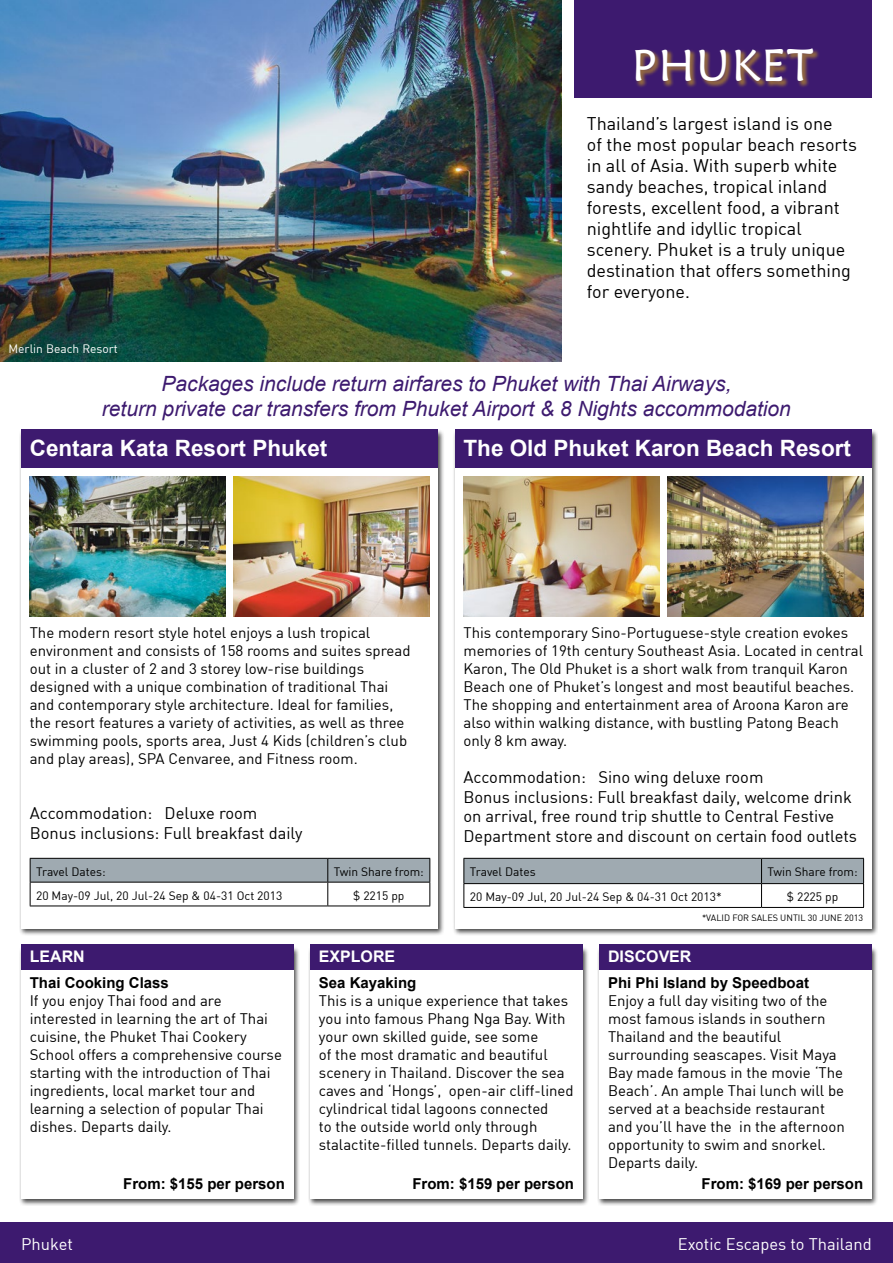
<style>
.page{position:relative;width:893px;height:1263px;background:#fff}
.page>*{position:absolute;margin:0;border:0;box-sizing:border-box;transform-origin:0 0}
.t1{font:44.55px "Maiandra GD";letter-spacing:.05em;color:#fff}
.t2{font:700 22.5px "Arial";color:#fff}
.t3{font:italic 21px/25.5px "Arial";color:#3d1a6f;text-align:center}
.t4{font:18px/21px "DIN";color:#000}
.t5{font:16.5px/19.5px "DIN";color:#000}
.t6{font:16.5px "DIN";color:#fff}
.t7{font:700 15.9px "Arial";color:#fff}
.t8{font:15px/18px "DIN";color:#000}
.t9{font:700 15px "Arial";color:#000}
.t10{font:12px "DIN";color:#000}
.t11{font:12px "DIN";color:#fff}
.t12{font:9px "DIN";color:#000}
</style>
<div class="page">
<div style="left:574px;top:0;width:298px;height:98px;background:#3d1a6f"></div>
<div style="left:0;top:1222px;width:893px;height:41px;background:#3d1a6f"></div>
<img style="left:0;top:0;width:561px;height:361px">
<div style="left:19px;top:429px;width:425px;height:507px;background:#000;opacity:.73"></div>
<div style="left:21px;top:432px;width:417px;height:497px;background:#fff"></div>
<div style="left:21px;top:429px;width:417px;height:39px;background:#3d1a6f"></div>
<img style="left:234px;top:476px;width:195px;height:141px">
<img style="left:30px;top:476px;width:195px;height:141px">
<hr style="left:30px;top:905px;width:298px;height:1px;background:#000">
<hr style="left:328px;top:905px;width:102px;height:1px;background:#000">
<svg style="left:30px;top:858px;width:400px;height:47px"></svg>
<hr style="left:30px;top:882px;width:298px;height:1px;background:#000">
<hr style="left:328px;top:882px;width:102px;height:1px;background:#000">
<div style="left:453px;top:429px;width:425px;height:507px;background:#000;opacity:.73"></div>
<div style="left:455px;top:432px;width:417px;height:497px;background:#fff"></div>
<div style="left:455px;top:429px;width:417px;height:39px;background:#3d1a6f"></div>
<img style="left:668px;top:476px;width:195px;height:141px">
<img style="left:463px;top:476px;width:196px;height:141px">
<svg style="left:463px;top:858px;width:401px;height:49px"></svg>
<hr style="left:463px;top:907px;width:298px;height:1px;background:#000">
<hr style="left:761px;top:907px;width:103px;height:1px;background:#000">
<div style="left:19px;top:946px;width:281px;height:260px;background:#000;opacity:.73"></div>
<div style="left:21px;top:948px;width:272px;height:251px;background:#fff"></div>
<div style="left:21px;top:944px;width:272px;height:25px;background:#3d1a6f"></div>
<div style="left:308px;top:946px;width:282px;height:260px;background:#000;opacity:.73"></div>
<div style="left:310px;top:948px;width:273px;height:251px;background:#fff"></div>
<div style="left:310px;top:944px;width:273px;height:25px;background:#3d1a6f"></div>
<div style="left:597px;top:946px;width:282px;height:260px;background:#000;opacity:.73"></div>
<div style="left:600px;top:948px;width:272px;height:251px;background:#fff"></div>
<div style="left:600px;top:944px;width:272px;height:25px;background:#3d1a6f"></div>
<div style="left:635px;top:49px;width:185px;height:40px;background:#ffcb05;opacity:.44"></div>
<h1 class="t1" style="left:632px;top:38px;width:183px">PHUKET</h1>
<p class="t11" style="left:9px;top:341px;width:111px">Merlin Beach Resort</p>
<p class="t4" style="left:587px;top:113px;width:272px">Thailand’s largest island is one<br>of the most popular beach resorts in all of Asia. With superb white sandy beaches, tropical inland forests, excellent food, a vibrant nightlife and idyllic tropical scenery. Phuket is a truly unique destination that offers something for everyone.</p>
<h3 class="t3" style="left:102px;top:371px;width:690px">Packages include return airfares to Phuket with Thai Airways,<br>return private car transfers from Phuket Airport &amp; 8 Nights accommodation</h3>
<h2 class="t2" style="left:30px;top:433px;width:299px">Centara Kata Resort Phuket</h2>
<h2 class="t2" style="left:463px;top:433px;width:389px">The Old Phuket Karon Beach Resort</h2>
<p class="t8" style="left:30px;top:623px;width:382px">The modern resort style hotel enjoys a lush tropical environment and consists of 158 rooms and suites spread out in a cluster of 2 and 3 storey low-rise buildings designed with a unique combination of traditional Thai and contemporary style architecture. Ideal for families, the resort features a variety of activities, as well as three swimming pools, sports area, Just 4 Kids (children’s club and play areas), SPA Cenvaree, and Fitness room.</p>
<p class="t5" style="left:30px;top:803px;width:274px">Accommodation: Deluxe room<br>Bonus inclusions: Full breakfast daily</p>
<p class="t10" style="left:36px;top:864px;width:71px">Travel Dates:</p>
<p class="t10" style="left:334px;top:864px;width:92px">Twin Share from:</p>
<p class="t10" style="left:36px;top:888px;width:248px">20 May-09 Jul, 20 Jul-24 Sep &amp; 04-31 Oct 2013</p>
<p class="t10" style="left:353px;top:888px;width:53px">$ 2215 pp</p>
<p class="t8" style="left:463px;top:623px;width:401px">This contemporary Sino-Portuguese-style creation evokes memories of 19th century Southeast Asia. Located in central Karon, The Old Phuket is a short walk from tranquil Karon Beach one of Phuket’s longest and most beautiful beaches.<br>The shopping and entertainment area of Aroona Karon are also within walking distance, with bustling Patong Beach only 8 km away.</p>
<p class="t5" style="left:463px;top:767px;width:395px">Accommodation: Sino wing deluxe room<br>Bonus inclusions: Full breakfast daily, welcome drink on arrival, free round trip shuttle to Central Festive Department store and discount on certain food outlets</p>
<p class="t10" style="left:470px;top:864px;width:67px">Travel Dates</p>
<p class="t10" style="left:767px;top:864px;width:92px">Twin Share from:</p>
<p class="t10" style="left:470px;top:890px;width:253px">20 May-09 Jul, 20 Jul-24 Sep &amp; 04-31 Oct 2013*</p>
<p class="t10" style="left:787px;top:890px;width:53px">$ 2225 pp</p>
<p class="t12" style="left:702px;top:912px;width:15px">*Valid</p>
<p class="t12" style="left:732px;top:912px;width:7px">for</p>
<p class="t12" style="left:751px;top:912px;width:7px">sales</p>
<p class="t12" style="left:780px;top:912px;width:12px">until</p>
<p class="t12" style="left:808px;top:912px;width:57px">30 June 2013</p>
<p class="t7" style="left:30px;top:946px;width:57px">LEARN</p>
<p class="t9" style="left:30px;top:972px;width:141px">Thai Cooking Class</p>
<p class="t8" style="left:30px;top:991px;width:254px">If you enjoy Thai food and are interested in learning the art of Thai cuisine, the Phuket Thai Cookery School offers a comprehensive course starting with the introduction of Thai ingredients, local market tour and learning a selection of popular Thai dishes. Departs daily.</p>
<p class="t9" style="left:123px;top:1173px;width:163px">From: $155 per person</p>
<p class="t7" style="left:319px;top:946px;width:78px">EXPLORE</p>
<p class="t9" style="left:319px;top:972px;width:99px">Sea Kayaking</p>
<p class="t8" style="left:319px;top:991px;width:256px">This is a unique experience that takes you into famous Phang Nga Bay. With your own skilled guide, see some<br>of the most dramatic and beautiful scenery in Thailand. Discover the sea caves and ‘Hongs’, open-air cliff-lined cylindrical tidal lagoons connected<br>to the outside world only through stalactite-filled tunnels. Departs daily.</p>
<p class="t9" style="left:412px;top:1173px;width:163px">From: $159 per person</p>
<p class="t7" style="left:608px;top:946px;width:85px">DISCOVER</p>
<p class="t9" style="left:608px;top:972px;width:202px">Phi Phi Island by Speedboat</p>
<p class="t8" style="left:608px;top:991px;width:238px">Enjoy a full day visiting two of the most famous islands in southern<br>Thailand and the beautiful surrounding seascapes. Visit Maya<br>Bay made famous in the movie ‘The<br>Beach’. An ample Thai lunch will be served at a beachside restaurant and you’ll have the in the afternoon opportunity to swim and snorkel.<br>Departs daily.</p>
<p class="t9" style="left:701px;top:1173px;width:163px">From: $169 per person</p>
<p class="t6" style="left:21px;top:1234px;width:53px">Phuket</p>
<p class="t6" style="left:678px;top:1234px;width:195px">Exotic Escapes to Thailand</p>
</div>
